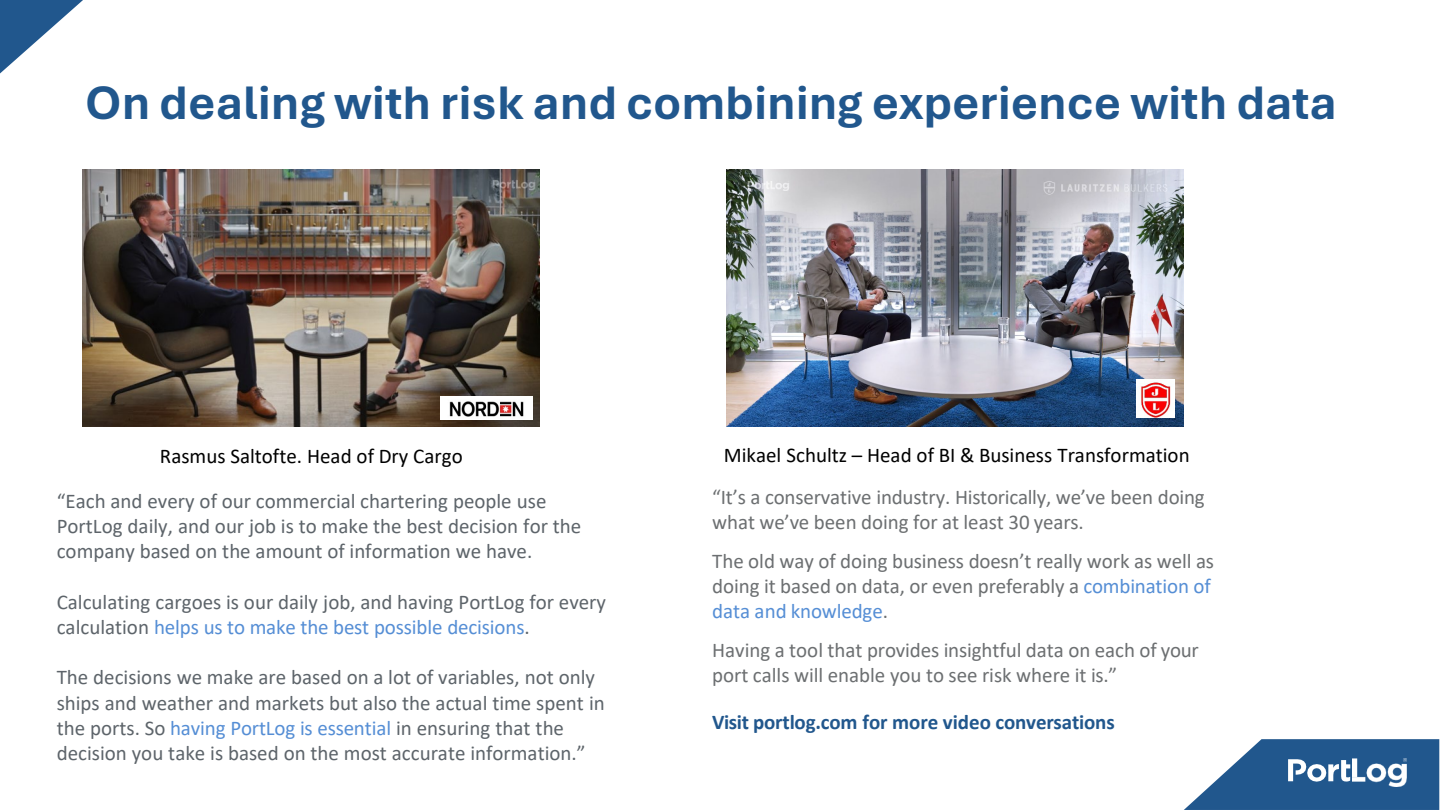
<style>
.page{position:relative;width:1440px;height:810px;background:#fff}
.page>*{position:absolute;margin:0;border:0;box-sizing:border-box;transform-origin:0 0}
.t1{font:700 49.5px "Aptos";color:#21578d}
.t2{font:21px/25.2px "Calibri";color:#5d646a}
.t3{font:21px/25.2px "Calibri";color:#6c6f71}
.t4{font:21px "Calibri";color:#000}
.t5{font:700 21px "Calibri";letter-spacing:-.01em;color:#21578d}
.s1{color:#558ed5}
</style>
<div class="page">
<svg style="left:0;top:0;width:83px;height:73px"></svg>
<svg style="left:1184px;top:739px;width:255px;height:71px"></svg>
<img style="left:1353px;top:759px;width:53px;height:27px">
<img style="left:83px;top:170px;width:457px;height:256px">
<img style="left:440px;top:397px;width:92px;height:23px">
<img style="left:727px;top:170px;width:457px;height:257px">
<img style="left:1137px;top:379px;width:38px;height:38px">
<h2 class="t1" style="left:85px;top:69px;width:1253px">On dealing with risk and combining experience with data</h2>
<p class="t4" style="left:160px;top:441px;width:304px">Rasmus Saltofte. Head of Dry Cargo</p>
<p class="t4" style="left:724px;top:440px;width:467px">Mikael Schultz – Head of BI &amp; Business Transformation</p>
<p class="t2" style="left:57px;top:488px;width:526px">“Each and every of our commercial chartering people use<br>PortLog daily, and our job is to make the best decision for the company based on the amount of information we have.</p>
<p class="t2" style="left:57px;top:589px;width:551px">Calculating cargoes is our daily job, and having PortLog for every calculation <span class="s1">helps us to make the best possible decisions</span>.</p>
<p class="t2" style="left:57px;top:664px;width:550px">The decisions we make are based on a lot of variables, not only ships and weather and markets but also the actual time spent in the ports. So <span class="s1">having PortLog is essential</span> in ensuring that the decision you take is based on the most accurate information.”</p>
<p class="t3" style="left:712px;top:484px;width:494px">“It’s a conservative industry. Historically, we’ve been doing what we’ve been doing for at least 30 years.</p>
<p class="t3" style="left:712px;top:548px;width:503px">The old way of doing business doesn’t really work as well as doing it based on data, or even preferably a <span class="s1">combination of data and knowledge</span>.</p>
<p class="t3" style="left:712px;top:637px;width:488px">Having a tool that provides insightful data on each of your port calls will enable you to see risk where it is.”</p>
<p class="t5" style="left:712px;top:707px;width:404px">Visit portlog.com for more video conversations</p>
</div>
